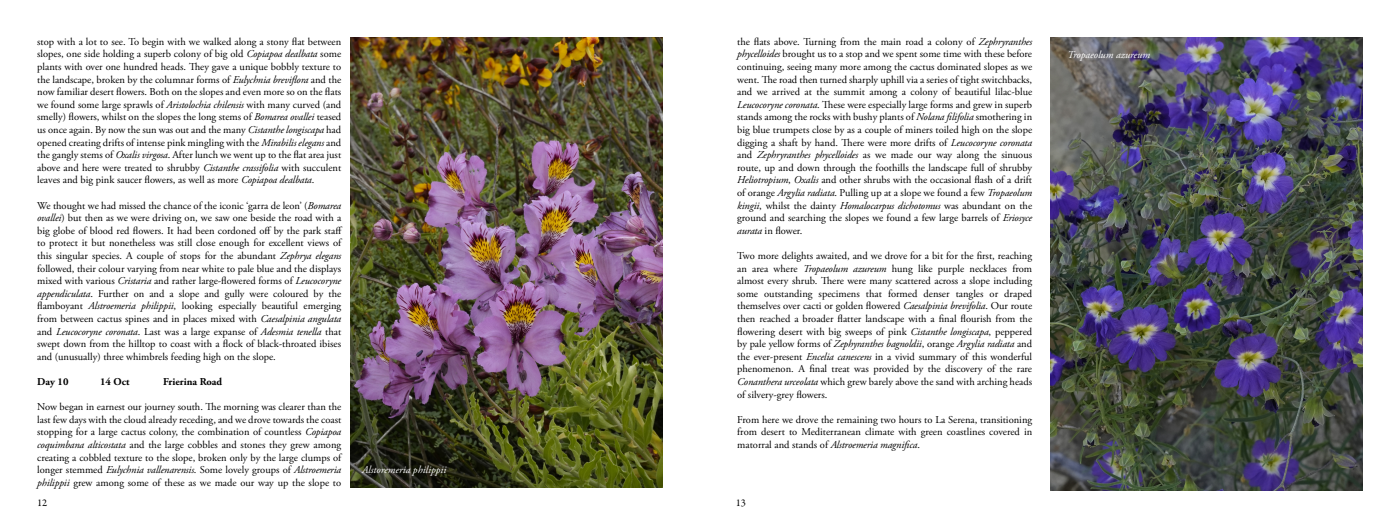
<style>
.page{position:relative;width:1400px;height:525px;background:#fff}
.page>*{position:absolute;margin:0;border:0;box-sizing:border-box;transform-origin:0 0}
.t1{font:10.5px/12.6px "Adobe Garamond Pro";color:#000;text-align:justify}
.t2{font:italic 10.5px "Adobe Garamond Pro";color:#fff}
.t3{font:700 10.5px "Adobe Garamond Pro";color:#000}
.t4{font:10.5px "Garamond Premr Pro";color:#000}
.s1{font-style:italic}
</style>
<div class="page">
<img style="left:350px;top:37px;width:313px;height:451px">
<img style="left:1050px;top:37px;width:313px;height:453px">
<p class="t1" style="left:37px;top:36px;width:306px">stop with a lot to see. To begin with we walked along a stony flat between slopes, one side holding a superb colony of big old <span class="s1">Copiapoa dealbata</span> some plants with over one hundred heads. They gave a unique bobbly texture to the landscape, broken by the columnar forms of <span class="s1">Eulychnia breviflora</span> and the now familiar desert flowers. Both on the slopes and even more so on the flats we found some large sprawls of <span class="s1">Aristolochia chilensis</span> with many curved (and smelly) flowers, whilst on the slopes the long stems of <span class="s1">Bomarea ovallei</span> teased us once again. By now the sun was out and the many <span class="s1">Cistanthe longiscapa</span> had opened creating drifts of intense pink mingling with the <span class="s1">Mirabilis elegans</span> and the gangly stems of <span class="s1">Oxalis virgosa</span>. After lunch we went up to the flat area just above and here were treated to shrubby <span class="s1">Cistanthe crassifolia</span> with succulent leaves and big pink saucer flowers, as well as more <span class="s1">Copiapoa dealbata</span>.</p>
<p class="t1" style="left:37px;top:199px;width:307px">We thought we had missed the chance of the iconic ‘garra de leon’ (<span class="s1">Bomarea ovallei</span>) but then as we were driving on, we saw one beside the road with a big globe of blood red flowers. It had been cordoned off by the park staff to protect it but nonetheless was still close enough for excellent views of this singular species. A couple of stops for the abundant <span class="s1">Zephrya elegans </span>followed, their colour varying from near white to pale blue and the displays mixed with various <span class="s1">Cristaria</span> and rather large-flowered forms of <span class="s1">Leucocoryne appendiculata</span>. Further on and a slope and gully were coloured by the flamboyant <span class="s1">Alstroemeria philippii</span>, looking especially beautiful emerging from between cactus spines and in places mixed with <span class="s1">Caesalpinia angulata </span>and <span class="s1">Leucocoryne coronata</span>. Last was a large expanse of <span class="s1">Adesmia tenella</span> that swept down from the hilltop to coast with a flock of black-throated ibises and (unusually) three whimbrels feeding high on the slope.</p>
<p class="t3" style="left:37px;top:376px;width:33px">Day 10</p>
<p class="t3" style="left:100px;top:376px;width:31px">14 Oct</p>
<p class="t3" style="left:163px;top:376px;width:61px">Frierina Road</p>
<p class="t1" style="left:37px;top:401px;width:306px">Now began in earnest our journey south. The morning was clearer than the last few days with the cloud already receding, and we drove towards the coast stopping for a large cactus colony, the combination of countless <span class="s1">Copiapoa coquimbana alticostata</span> and the large cobbles and stones they grew among creating a cobbled texture to the slope, broken only by the large clumps of longer stemmed <span class="s1">Eulychnia vallenarensis</span>. Some lovely groups of <span class="s1">Alstroemeria philippii</span> grew among some of these as we made our way up the slope to</p>
<p class="t2" style="left:362px;top:463px;width:86px">Alstoremeria philippii</p>
<p class="t1" style="left:737px;top:36px;width:297px">the flats above. Turning from the main road a colony of <span class="s1">Zephryranthes phycelloides</span> brought us to a stop and we spent some time with these before continuing, seeing many more among the cactus dominated slopes as we went. The road then turned sharply uphill via a series of tight switchbacks, and we arrived at the summit among a colony of beautiful lilac-blue <span class="s1">Leucocoryne coronata</span>. These were especially large forms and grew in superb stands among the rocks with bushy plants of <span class="s1">Nolana filifolia</span> smothering in big blue trumpets close by as a couple of miners toiled high on the slope digging a shaft by hand. There were more drifts of <span class="s1">Leucocoryne coronata </span>and <span class="s1">Zephryranthes phycelloides</span> as we made our way along the sinuous route, up and down through the foothills the landscape full of shrubby <span class="s1">Heliotropium</span>, <span class="s1">Oxalis</span> and other shrubs with the occasional flash of a drift of orange <span class="s1">Argylia radiata</span>. Pulling up at a slope we found a few <span class="s1">Tropaeolum kingii</span>, whilst the dainty <span class="s1">Homalocarpus dichotomus</span> was abundant on the ground and searching the slopes we found a few large barrels of <span class="s1">Eriosyce aurata</span> in flower.</p>
<p class="t1" style="left:737px;top:250px;width:297px">Two more delights awaited, and we drove for a bit for the first, reaching an area where <span class="s1">Tropaeolum azureum</span> hung like purple necklaces from almost every shrub. There were many scattered across a slope including some outstanding specimens that formed denser tangles or draped themselves over cacti or golden flowered <span class="s1">Caesalpinia brevifolia</span>. Our route then reached a broader flatter landscape with a final flourish from the flowering desert with big sweeps of pink <span class="s1">Cistanthe longiscapa</span>, peppered by pale yellow forms of <span class="s1">Zephyranthes bagnoldii</span>, orange <span class="s1">Argylia radiata</span> and the ever-present <span class="s1">Encelia canescens</span> in a vivid summary of this wonderful phenomenon. A final treat was provided by the discovery of the rare <span class="s1">Conanthera urceolata</span> which grew barely above the sand with arching heads of silvery-grey flowers.</p>
<p class="t1" style="left:737px;top:414px;width:297px">From here we drove the remaining two hours to La Serena, transitioning from desert to Mediterranean climate with green coastlines covered in matorral and stands of <span class="s1">Alstroemeria magnifica</span>.</p>
<p class="t4" style="left:37px;top:496px;width:12px">12</p>
<p class="t4" style="left:736px;top:496px;width:12px">13</p>
<p class="t2" style="left:1068px;top:49px;width:84px">Tropaeolum azureum</p>
</div>
